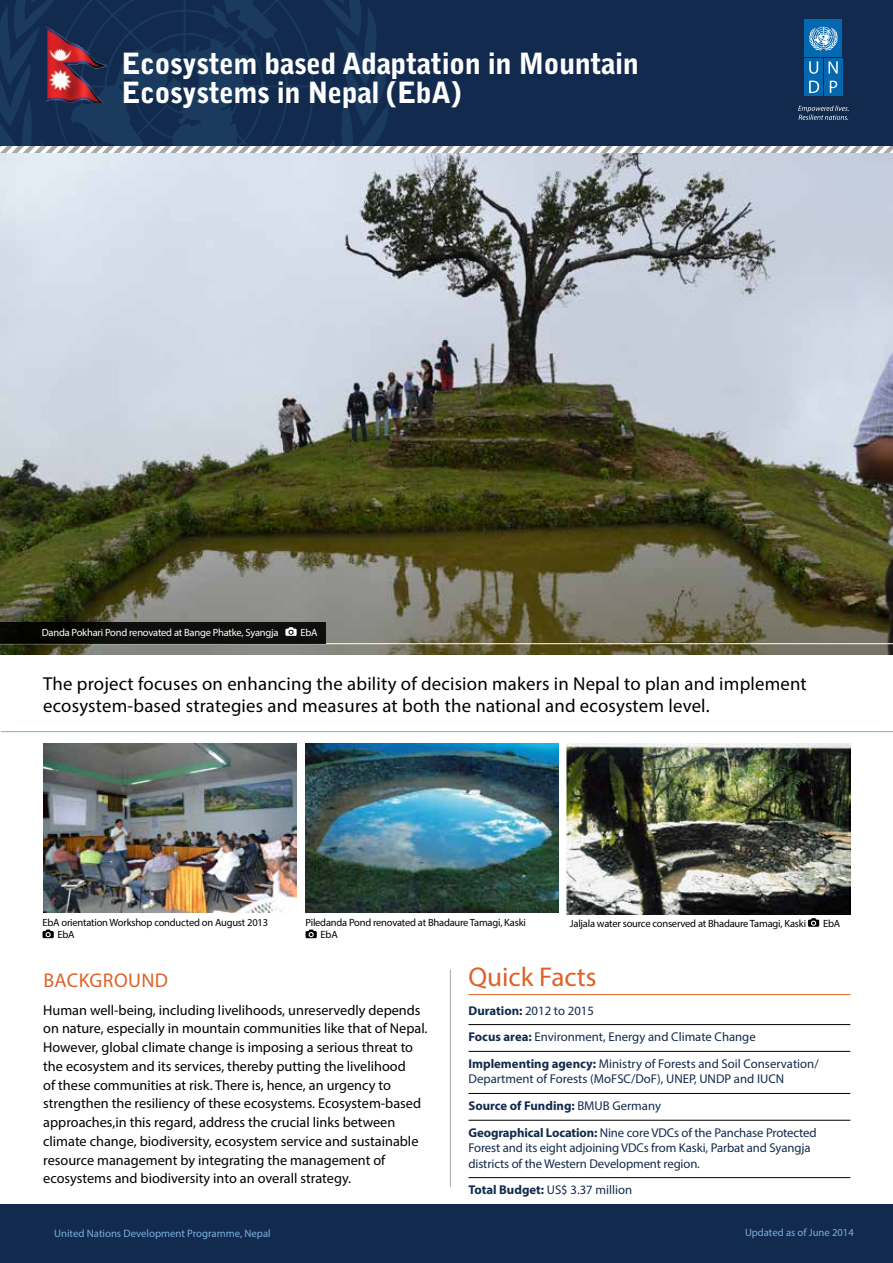
<style>
.page{position:relative;width:893px;height:1263px;background:#fff}
.page>*{position:absolute;margin:0;border:0;box-sizing:border-box;transform-origin:0 0}
.t1{font:900 29.1px/28.5px "Bell Gothic Std";letter-spacing:-.02em;color:#fff}
.t2{font:27.15px "Myriad Pro";color:#dc6328}
.t3{font:19.95px "Myriad Pro";letter-spacing:.02em;color:#dc6328}
.t4{font:18.75px/22.5px "Myriad Pro";letter-spacing:.01em;color:#000}
.t5{font:14.25px/18.8px "Myriad Pro";color:#000}
.t6{font:12.75px/26.7px "Myriad Pro";letter-spacing:-.005em;color:#122a4d}
.t7{font:10.8px "Myriad Pro";color:#7bafde}
.t8{font:10.65px "Myriad Pro";color:#7bafde}
.t9{font:10.5px/12px "Myriad Pro";letter-spacing:-.02em;color:#000}
.t10{font:10.5px "Myriad Pro";letter-spacing:-.02em;color:#fff}
.s1{font-weight:700}
</style>
<div class="page">
<svg style="left:0;top:0;width:893px;height:153px;background:#1c3658"></svg>
<img style="left:46px;top:26px;width:61px;height:76px">
<div style="left:0;top:1204px;width:893px;height:59px;background:#122a4d"></div>
<hr style="left:1px;top:731px;width:892px;height:1px;background:#6cb8c3">
<hr style="left:450px;top:969px;width:1px;height:218px;background:#a7a9ac">
<img style="left:0;top:153px;width:893px;height:502px">
<hr style="left:468px;top:994px;width:382px;height:1px;background:#dc6328">
<hr style="left:468px;top:1024px;width:382px;height:1px;background:#000">
<hr style="left:468px;top:1051px;width:382px;height:1px;background:#000">
<hr style="left:468px;top:1093px;width:382px;height:1px;background:#000">
<hr style="left:468px;top:1120px;width:382px;height:1px;background:#000">
<hr style="left:468px;top:1177px;width:382px;height:1px;background:#000">
<hr style="left:0;top:643px;width:893px;height:1px;background:#fff">
<img style="left:306px;top:744px;width:253px;height:169px">
<img style="left:43px;top:744px;width:254px;height:169px">
<img style="left:567px;top:744px;width:283px;height:170px">
<div style="left:0;top:622px;width:326px;height:21px;background:linear-gradient(to right,#050602,#111)"></div>
<svg style="left:285px;top:627px;width:12px;height:9px"></svg>
<svg style="left:43px;top:929px;width:11px;height:9px"></svg>
<svg style="left:306px;top:929px;width:11px;height:9px"></svg>
<svg style="left:808px;top:918px;width:11px;height:9px"></svg>
<h1 class="t1" style="left:122px;top:50px;width:519px">Ecosystem based Adaptation in Mountain<br>Ecosystems in Nepal (EbA)</h1>
<p class="t10" style="left:42px;top:626px;width:238px">Danda Pokhari Pond renovated at Bange Phatke, Syangja</p>
<p class="t10" style="left:300px;top:626px;width:19px">EbA</p>
<h3 class="t4" style="left:43px;top:672px;width:765px">The project focuses on enhancing the ability of decision makers in Nepal to plan and implement ecosystem-based strategies and measures at both the national and ecosystem level.</h3>
<p class="t9" style="left:58px;top:916px;width:212px;text-indent:-15px">EbA orientation Workshop conducted on August 2013<br>EbA</p>
<p class="t9" style="left:321px;top:916px;width:207px;text-indent:-15px">Piledanda Pond renovated at Bhadaure Tamagi, Kaski<br>EbA</p>
<p class="t9" style="left:570px;top:917px;width:238px">Jaljala water source conserved at Bhadaure Tamagi, Kaski</p>
<p class="t9" style="left:823px;top:917px;width:19px">EbA</p>
<h3 class="t3" style="left:43px;top:968px;width:99px">Background</h3>
<p class="t5" style="left:43px;top:1000px;width:386px">Human well-being, including livelihoods, unreservedly depends on nature, especially in mountain communities like that of Nepal.<br>However, global climate change is imposing a serious threat to the ecosystem and its services, thereby putting the livelihood<br>of these communities at risk. There is, hence, an urgency to strengthen the resiliency of these ecosystems. Ecosystem-based approaches,in this regard, address the crucial links between climate change, biodiversity, ecosystem service and sustainable resource management by integrating the management of ecosystems and biodiversity into an overall strategy.</p>
<h2 class="t2" style="left:468px;top:960px;width:130px">Quick Facts</h2>
<p class="t6" style="left:468px;top:997px;width:352px"><span class="s1">Duration:</span> 2012 to 2015<br><span class="s1">Focus area:</span> Environment, Energy and Climate Change<br><span class="s1">Implementing agency:</span> Ministry of Forests and Soil Conservation/</p>
<p class="t6" style="left:468px;top:1065px;width:350px">Department of Forests (MoFSC/DoF), UNEP, UNDP and IUCN<br><span class="s1">Source of Funding:</span> BMUB Germany<br><span class="s1">Geographical Location:</span> Nine core VDCs of the Panchase Protected</p>
<p class="t6" style="left:468px;top:1140px;width:343px;line-height:15.3px">Forest and its eight adjoining VDCs from Kaski, Parbat and Syangja districts of the Western Development region.</p>
<p class="t6" style="left:468px;top:1176px;width:165px"><span class="s1">Total Budget:</span> US$ 3.37 million</p>
<p class="t7" style="left:54px;top:1227px;width:218px">United Nations Development Programme, Nepal</p>
<p class="t8" style="left:745px;top:1225px;width:110px">Updated as of June 2014</p>
</div>
